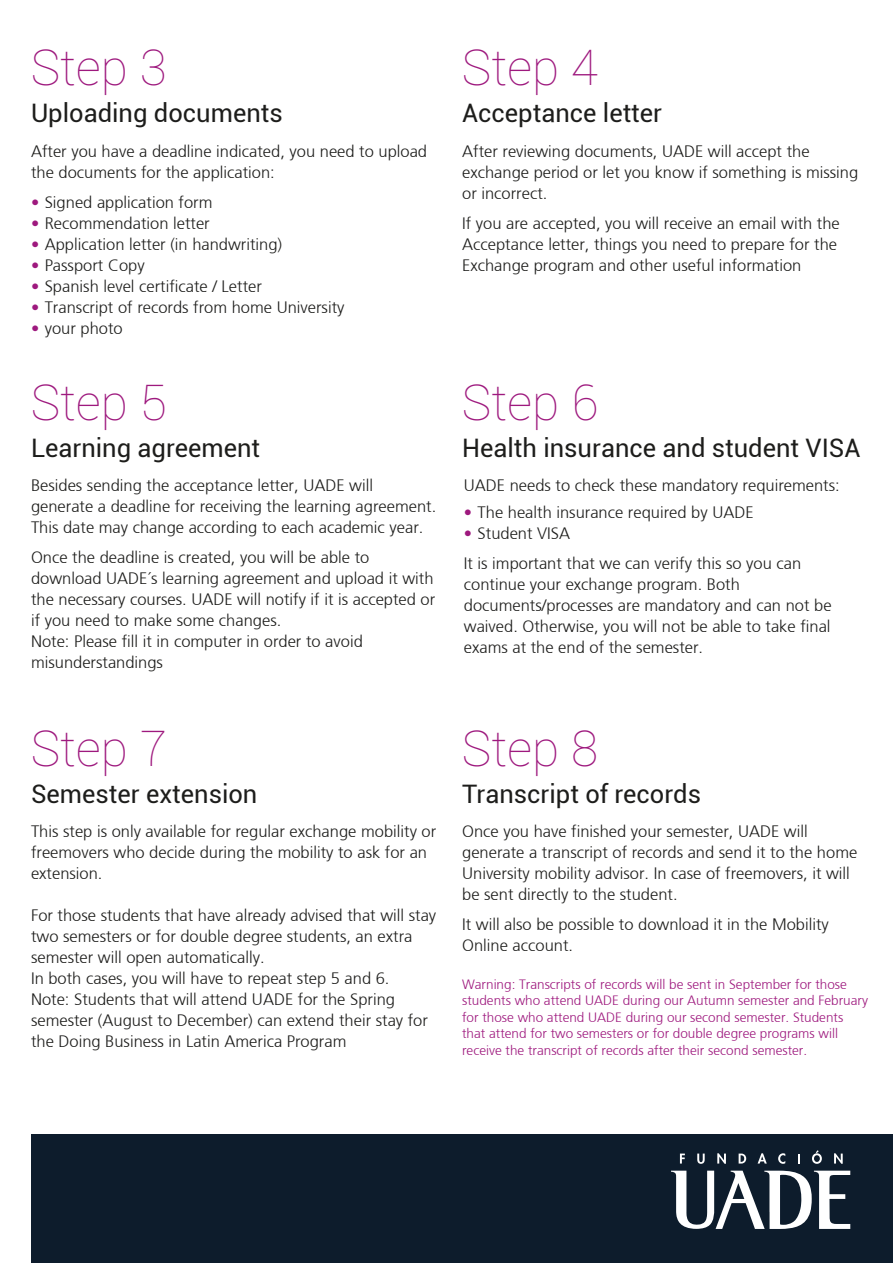
<style>
.page{position:relative;width:893px;height:1263px;background:#fff}
.page>*{position:absolute;margin:0;border:0;box-sizing:border-box;transform-origin:0 0}
.t1{font:100 49.5px "Roboto";color:#9e197e}
.t2{font:25.5px "Roboto";color:#1d1d1b}
.t3{font:300 16.5px/21px "Frutiger";color:#1d1d1b}
.t4{font:300 13.5px/16.5px "Frutiger";color:#9e197e}
.s1{color:#9e197e}
</style>
<div class="page">
<div style="left:31px;top:1134px;width:862px;height:129px;background:#0d1c2c"></div>
<svg style="left:680px;top:1153px;width:5px;height:10px"></svg>
<svg style="left:697px;top:1153px;width:8px;height:11px"></svg>
<svg style="left:717px;top:1153px;width:9px;height:11px"></svg>
<svg style="left:739px;top:1153px;width:7px;height:10px"></svg>
<svg style="left:758px;top:1153px;width:9px;height:10px"></svg>
<svg style="left:778px;top:1153px;width:7px;height:11px"></svg>
<svg style="left:798px;top:1154px;width:2px;height:9px"></svg>
<svg style="left:812px;top:1150px;width:10px;height:14px"></svg>
<svg style="left:834px;top:1153px;width:9px;height:11px"></svg>
<svg style="left:671px;top:1170px;width:179px;height:59px"></svg>
<h1 class="t1" style="left:31px;top:33px;width:137px">Step 3</h1>
<h2 class="t2" style="left:31px;top:95px;width:253px">Uploading documents</h2>
<p class="t3" style="left:31px;top:141px;width:398px">After you have a deadline indicated, you need to upload the documents for the application:</p>
<p class="t3" style="left:31px;top:192px;width:183px"><span class="s1">•</span> Signed application form</p>
<p class="t3" style="left:31px;top:213px;width:180px"><span class="s1">•</span> Recommendation letter</p>
<p class="t3" style="left:31px;top:234px;width:253px"><span class="s1">•</span> Application letter (in handwriting)</p>
<p class="t3" style="left:31px;top:255px;width:115px"><span class="s1">•</span> Passport Copy</p>
<p class="t3" style="left:31px;top:276px;width:232px"><span class="s1">•</span> Spanish level certificate / Letter</p>
<p class="t3" style="left:31px;top:297px;width:315px"><span class="s1">•</span> Transcript of records from home University</p>
<p class="t3" style="left:31px;top:318px;width:93px"><span class="s1">•</span> your photo</p>
<h1 class="t1" style="left:31px;top:368px;width:137px">Step 5</h1>
<h2 class="t2" style="left:31px;top:430px;width:231px">Learning agreement</h2>
<p class="t3" style="left:31px;top:475px;width:407px">Besides sending the acceptance letter, UADE will generate a deadline for receiving the learning agreement.<br>This date may change according to each academic year.</p>
<p class="t3" style="left:31px;top:547px;width:406px">Once the deadline is created, you will be able to download UADE´s learning agreement and upload it with the necessary courses. UADE will notify if it is accepted or if you need to make some changes.<br>Note: Please fill it in computer in order to avoid misunderstandings</p>
<h1 class="t1" style="left:31px;top:714px;width:137px">Step 7</h1>
<h2 class="t2" style="left:31px;top:776px;width:228px">Semester extension</h2>
<p class="t3" style="left:31px;top:821px;width:407px">This step is only available for regular exchange mobility or freemovers who decide during the mobility to ask for an extension.</p>
<p class="t3" style="left:31px;top:905px;width:407px">For those students that have already advised that will stay two semesters or for double degree students, an extra semester will open automatically.<br>In both cases, you will have to repeat step 5 and 6.<br>Note: Students that will attend UADE for the Spring semester (August to December) can extend their stay for the Doing Business in Latin America Program</p>
<h1 class="t1" style="left:462px;top:33px;width:137px">Step 4</h1>
<h2 class="t2" style="left:462px;top:95px;width:201px">Acceptance letter</h2>
<p class="t3" style="left:462px;top:141px;width:398px">After reviewing documents, UADE will accept the exchange period or let you know if something is missing or incorrect.</p>
<p class="t3" style="left:462px;top:213px;width:379px">If you are accepted, you will receive an email with the<br>Acceptance letter, things you need to prepare for the<br>Exchange program and other useful information</p>
<h1 class="t1" style="left:462px;top:368px;width:137px">Step 6</h1>
<h2 class="t2" style="left:462px;top:430px;width:400px">Health insurance and student VISA</h2>
<p class="t3" style="left:464px;top:475px;width:377px">UADE needs to check these mandatory requirements:</p>
<p class="t3" style="left:464px;top:502px;width:291px"><span class="s1">•</span> The health insurance required by UADE</p>
<p class="t3" style="left:464px;top:519px;width:339px;line-height:30px"><span class="s1">•</span> Student VISA<br>It is important that we can verify this so you can</p>
<p class="t3" style="left:464px;top:574px;width:369px">continue your exchange program. Both documents/processes are mandatory and can not be waived. Otherwise, you will not be able to take final exams at the end of the semester.</p>
<h1 class="t1" style="left:462px;top:714px;width:137px">Step 8</h1>
<h2 class="t2" style="left:462px;top:776px;width:240px">Transcript of records</h2>
<p class="t3" style="left:462px;top:821px;width:397px">Once you have finished your semester, UADE will generate a transcript of records and send it to the home University mobility advisor. In case of freemovers, it will be sent directly to the student.</p>
<p class="t3" style="left:462px;top:914px;width:368px">It will also be possible to download it in the Mobility<br>Online account.</p>
<p class="t4" style="left:462px;top:976px;width:407px">Warning: Transcripts of records will be sent in September for those students who attend UADE during our Autumn semester and February for those who attend UADE during our second semester. Students that attend for two semesters or for double degree programs will receive the transcript of records after their second semester.</p>
</div>
